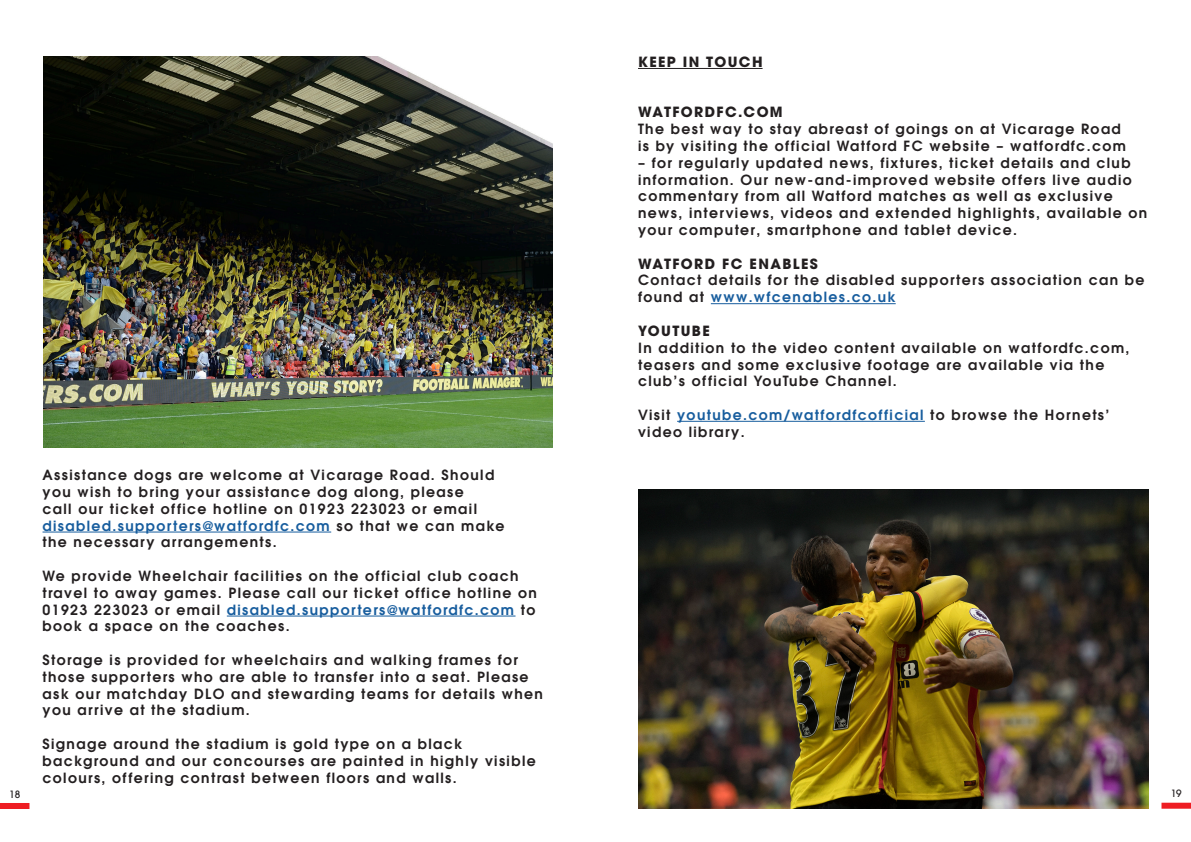
<style>
.page{position:relative;width:1191px;height:842px;background:#fff}
.page>*{position:absolute;margin:0;border:0;box-sizing:border-box;transform-origin:0 0}
.t1{font:600 14px/16.8px "ITC Avant Garde Pro";letter-spacing:.1em;color:#231f20}
.t2{font:700 14px "ITC Avant Garde Pro";letter-spacing:.1em;color:#231f20}
.t3{font:500 10px "ITC Avant Garde Pro";color:#231f20}
.s1{color:#175d9e}
</style>
<div class="page">
<div style="left:0;top:803px;width:29px;height:6px;background:#ee1d23"></div>
<div style="left:1161px;top:803px;width:30px;height:6px;background:#ee1d23"></div>
<hr style="left:43px;top:532px;width:288px;height:1px;background:#175d9e">
<hr style="left:227px;top:616px;width:288px;height:1px;background:#175d9e">
<img style="left:43px;top:57px;width:509px;height:391px">
<hr style="left:638px;top:68px;width:124px;height:1px;background:#231f20">
<hr style="left:711px;top:303px;width:184px;height:1px;background:#175d9e">
<hr style="left:677px;top:421px;width:248px;height:1px;background:#175d9e">
<img style="left:638px;top:489px;width:510px;height:320px">
<p class="t1" style="left:43px;top:466px;width:463px">Assistance dogs are welcome at Vicarage Road. Should you wish to bring your assistance dog along, please<br>call our ticket office hotline on 01923 223023 or email <span class="s1">disabled.supporters@watfordfc.com</span> so that we can make the necessary arrangements.</p>
<p class="t1" style="left:43px;top:567px;width:496px">We provide Wheelchair facilities on the official club coach travel to away games. Please call our ticket office hotline on 01923 223023 or email <span class="s1">disabled.supporters@watfordfc.com</span> to book a space on the coaches.</p>
<p class="t1" style="left:43px;top:651px;width:502px">Storage is provided for wheelchairs and walking frames for those supporters who are able to transfer into a seat. Please ask our matchday DLO and stewarding teams for details when you arrive at the stadium.</p>
<p class="t1" style="left:43px;top:735px;width:495px">Signage around the stadium is gold type on a black background and our concourses are painted in highly visible colours, offering contrast between floors and walls.</p>
<p class="t2" style="left:638px;top:53px;width:126px">KEEP IN TOUCH</p>
<p class="t2" style="left:638px;top:103px;width:146px">WATFORDFC.COM</p>
<p class="t1" style="left:638px;top:121px;width:489px">The best way to stay abreast of goings on at Vicarage Road is by visiting the official Watford FC website – watfordfc.com</p>
<p class="t1" style="left:638px;top:154px;width:511px">– for regularly updated news, fixtures, ticket details and club information. Our new-and-improved website offers live audio commentary from all Watford matches as well as exclusive news, interviews, videos and extended highlights, available on your computer, smartphone and tablet device.</p>
<p class="t2" style="left:638px;top:254px;width:181px">WATFORD FC ENABLES</p>
<p class="t1" style="left:638px;top:272px;width:508px">Contact details for the disabled supporters association can be found at <span class="s1">www.wfcenables.co.uk</span></p>
<p class="t2" style="left:638px;top:321px;width:73px">YOUTUBE</p>
<p class="t1" style="left:638px;top:339px;width:493px">In addition to the video content available on watfordfc.com, teasers and some exclusive footage are available via the club’s official YouTube Channel.</p>
<p class="t1" style="left:638px;top:406px;width:473px">Visit <span class="s1">youtube.com/watfordfcofficial</span> to browse the Hornets’ video library.</p>
<p class="t3" style="left:9px;top:788px;width:13px">18</p>
<p class="t3" style="left:1170px;top:787px;width:13px">19</p>
</div>
